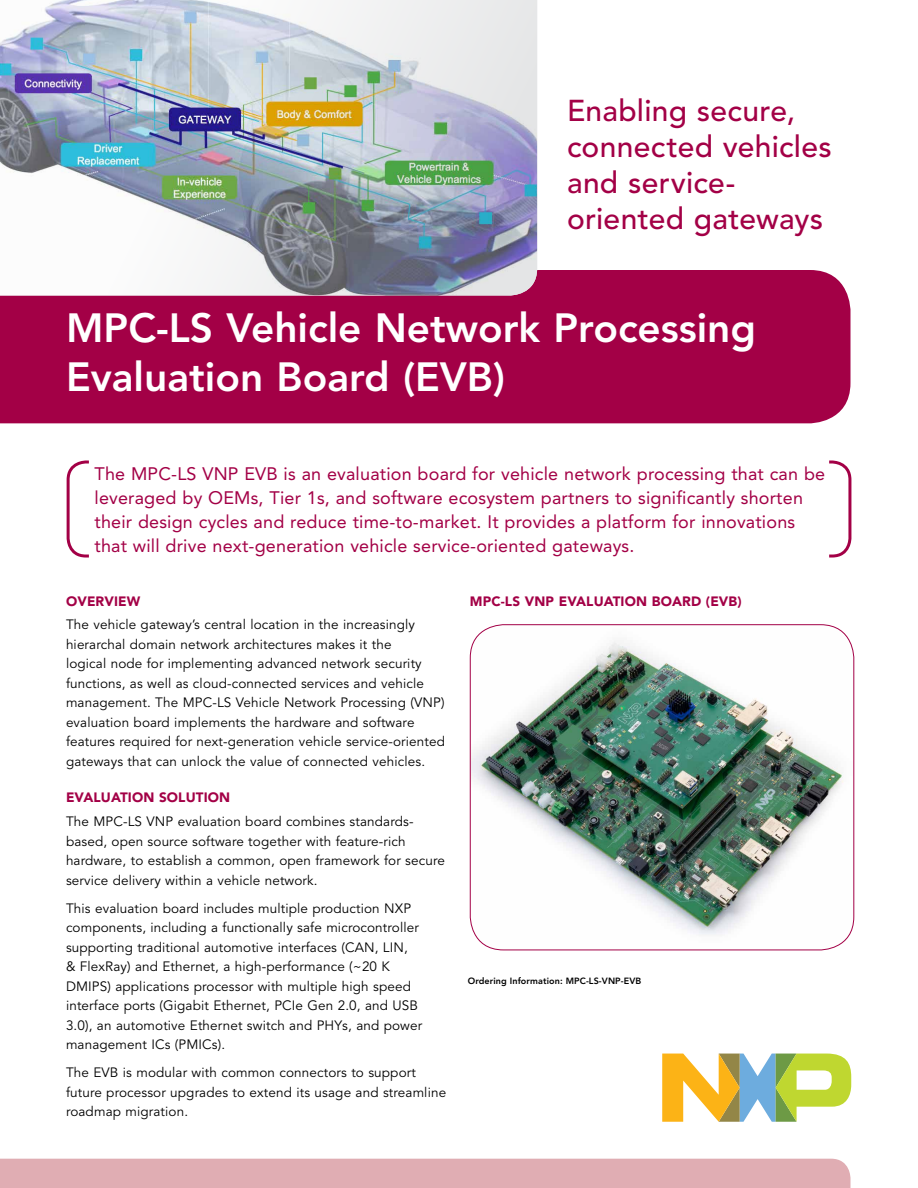
<style>
.page{position:relative;width:918px;height:1188px;background:#fff}
.page>*{position:absolute;margin:0;border:0;box-sizing:border-box;transform-origin:0 0}
._1-NXP_Main_Headline{font:800 40.5px "Avenir LT Std";color:#fff}
._2-NXP_Main_Subhead{font:500 30px/36px "Avenir LT Std";letter-spacing:.01em;color:#a30046}
._3-NXP_Intro_Body_Te{font:18px/24px "Avenir LT Std";letter-spacing:.01em;color:#a30046}
._0-NXP_Body_Text{font:13.5px/19.5px "Avenir LT Std";letter-spacing:.01em;color:#000}
._4-NXP_Body_Text_Hea{font:900 13.5px "Avenir LT Std";letter-spacing:.01em;color:#a30046}
.NXP_Footnotes{font:800 9px "Avenir LT Std";letter-spacing:.01em;color:#000}
</style>
<div class="page">
<svg style="left:662px;top:1054px;width:189px;height:68px"></svg>
<div style="left:0;top:1159px;width:850px;height:29px;background:#e0adb3"></div>
<div style="left:0;top:270px;width:850px;height:153px;background:#a30046"></div>
<svg style="left:66px;top:460px;width:786px;height:98px"></svg>
<img style="left:0;top:0;width:537px;height:296px">
<img style="left:470px;top:625px;width:384px;height:325px">
<p class="_2-NXP_Main_Subhead" style="left:567px;top:93px;width:266px">Enabling secure, connected vehicles and service&shy;oriented gateways</p>
<p class="_1-NXP_Main_Headline" style="left:66px;top:304px;width:691px">MPC-LS Vehicle Network Processing</p>
<p class="_1-NXP_Main_Headline" style="left:66px;top:353px;width:440px">Evaluation Board (EVB)</p>
<p class="_3-NXP_Intro_Body_Te" style="left:94px;top:462px;width:732px">The MPC-LS VNP EVB is an evaluation board for vehicle network processing that can be leveraged by OEMs, Tier 1s, and software ecosystem partners to significantly shorten their design cycles and reduce time-to-market. It provides a platform for innovations that will drive next-generation vehicle service-oriented gateways.</p>
<p class="_4-NXP_Body_Text_Hea" style="left:66px;top:593px;width:76px">OVERVIEW</p>
<p class="_0-NXP_Body_Text" style="left:66px;top:615px;width:381px">The vehicle gateway’s central location in the increasingly hierarchal domain network architectures makes it the<br>logical node for implementing advanced network security functions, as well as cloud-connected services and vehicle management. The MPC-LS Vehicle Network Processing (VNP) evaluation board implements the hardware and software features required for next-generation vehicle service-oriented gateways that can unlock the value of connected vehicles.</p>
<p class="_4-NXP_Body_Text_Hea" style="left:66px;top:790px;width:166px">EVALUATION SOLUTION</p>
<p class="_0-NXP_Body_Text" style="left:66px;top:812px;width:380px">The MPC-LS VNP evaluation board combines standards&shy;based, open source software together with feature-rich hardware, to establish a common, open framework for secure service delivery within a vehicle network.</p>
<p class="_0-NXP_Body_Text" style="left:66px;top:899px;width:358px">This evaluation board includes multiple production NXP components, including a functionally safe microcontroller supporting traditional automotive interfaces (CAN, LIN,<br>&amp; FlexRay) and Ethernet, a high-performance (~20 K DMIPS) applications processor with multiple high speed interface ports (Gigabit Ethernet, PCIe Gen 2.0, and USB 3.0), an automotive Ethernet switch and PHYs, and power management ICs (PMICs).</p>
<p class="_0-NXP_Body_Text" style="left:66px;top:1063px;width:382px">The EVB is modular with common connectors to support future processor upgrades to extend its usage and streamline roadmap migration.</p>
<p class="_4-NXP_Body_Text_Hea" style="left:470px;top:594px;width:273px">MPC-LS VNP EVALUATION BOARD (EVB)</p>
<p class="NXP_Footnotes" style="left:468px;top:976px;width:175px">Ordering Information: MPC-LS-VNP-EVB</p>
</div>
